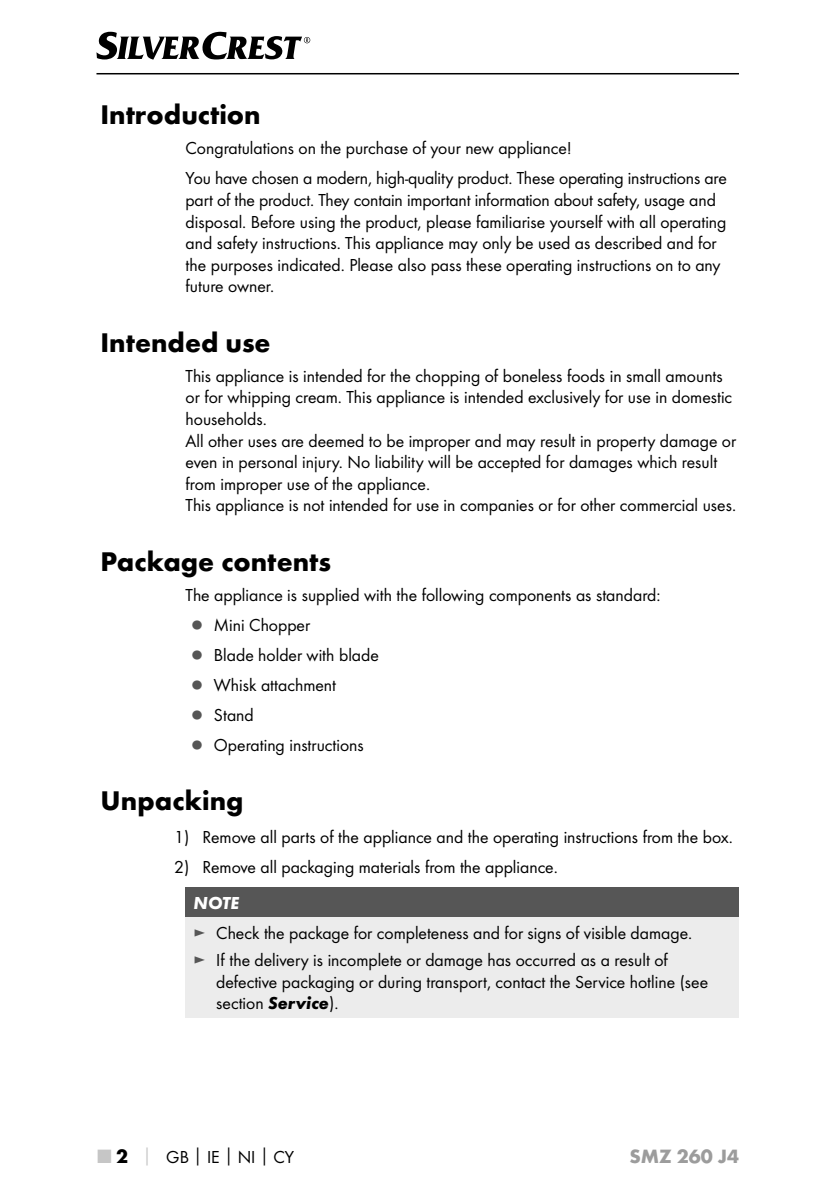
<style>
.page{position:relative;width:840px;height:1191px;background:#fff}
.page>*{position:absolute;margin:0;border:0;box-sizing:border-box;transform-origin:0 0}
.t1{font:700 28px "Futura";color:#000}
.t2{font:700 20px "Futura";color:#9c9c9c}
.t3{font:18px/21.6px "Futura Boo";color:#000}
.t4{font:italic 700 18px "Futura";color:#fff}
.s1{color:#565656}
.s2{font-family:"Futura";font-weight:700;font-style:italic}
.s3{font-family:"Futura";font-weight:700;font-size:20px;color:#c6c6c6}
.s4{font-family:"Futura";font-weight:700;font-size:20px}
.s5{font-family:"Futura";font-weight:700;color:#c6c6c6}
.s6{font-family:"Futura";font-weight:700}
</style>
<div class="page">
<hr style="left:96px;top:73px;width:642px;height:1px;background:#000">
<svg style="left:96px;top:32px;width:214px;height:28px"></svg>
<div style="left:185px;top:887px;width:553px;height:30px;background:#565656"></div>
<div style="left:185px;top:917px;width:553px;height:100px;background:#ececec"></div>
<h1 class="t1" style="left:100px;top:97px;width:162px">Introduction</h1>
<p class="t3" style="left:185px;top:133px;width:542px;line-height:30px">Congratulations on the purchase of your new appliance!<br>You have chosen a modern, high-quality product. These operating instructions are</p>
<p class="t3" style="left:185px;top:189px;width:542px">part of the product. They contain important information about safety, usage and disposal. Before using the product, please familiarise yourself with all operating and safety instructions. This appliance may only be used as described and for the purposes indicated. Please also pass these operating instructions on to any future owner.</p>
<h1 class="t1" style="left:100px;top:325px;width:172px">Intended use</h1>
<p class="t3" style="left:185px;top:365px;width:552px">This appliance is intended for the chopping of boneless foods in small amounts or for whipping cream. This appliance is intended exclusively for use in domestic households.<br>All other uses are deemed to be improper and may result in property damage or even in personal injury. No liability will be accepted for damages which result from improper use of the appliance.<br>This appliance is not intended for use in companies or for other commercial uses.</p>
<h1 class="t1" style="left:100px;top:544px;width:232px">Package contents</h1>
<p class="t3" style="left:191px;top:579px;width:470px;line-height:30px;text-indent:-6px">The appliance is supplied with the following components as standard: <span class="s1">▯</span> Mini Chopper<br><span class="s1">▯</span> Blade holder with blade<br><span class="s1">▯</span> Whisk attachment<br><span class="s1">▯</span> Stand<br><span class="s1">▯</span> Operating instructions</p>
<h1 class="t1" style="left:100px;top:783px;width:144px">Unpacking</h1>
<p class="t3" style="left:174px;top:826px;width:557px">1) Remove all parts of the appliance and the operating instructions from the box.</p>
<p class="t3" style="left:174px;top:856px;width:382px">2) Remove all packaging materials from the appliance.</p>
<p class="t4" style="left:193px;top:892px;width:47px">NOTE</p>
<p class="t3" style="left:193px;top:919px;width:497px;line-height:27.2px"><span class="s1">►</span> Check the package for completeness and for signs of visible damage. <span class="s1">►</span> If the delivery is incomplete or damage has occurred as a result of</p>
<p class="t3" style="left:216px;top:970px;width:493px">defective packaging or during transport, contact the Service hotline (see section <span class="s2">Service</span>).</p>
<p class="t3" style="left:98px;top:1145px;width:198px"><span class="s3">■</span> <span class="s4">2</span> <span class="s5">│</span> GB<span class="s6">│</span>IE<span class="s6">│</span>NI<span class="s6">│</span>CY</p>
<p class="t2" style="left:629px;top:1143px;width:111px">SMZ 260 J4</p>
</div>
